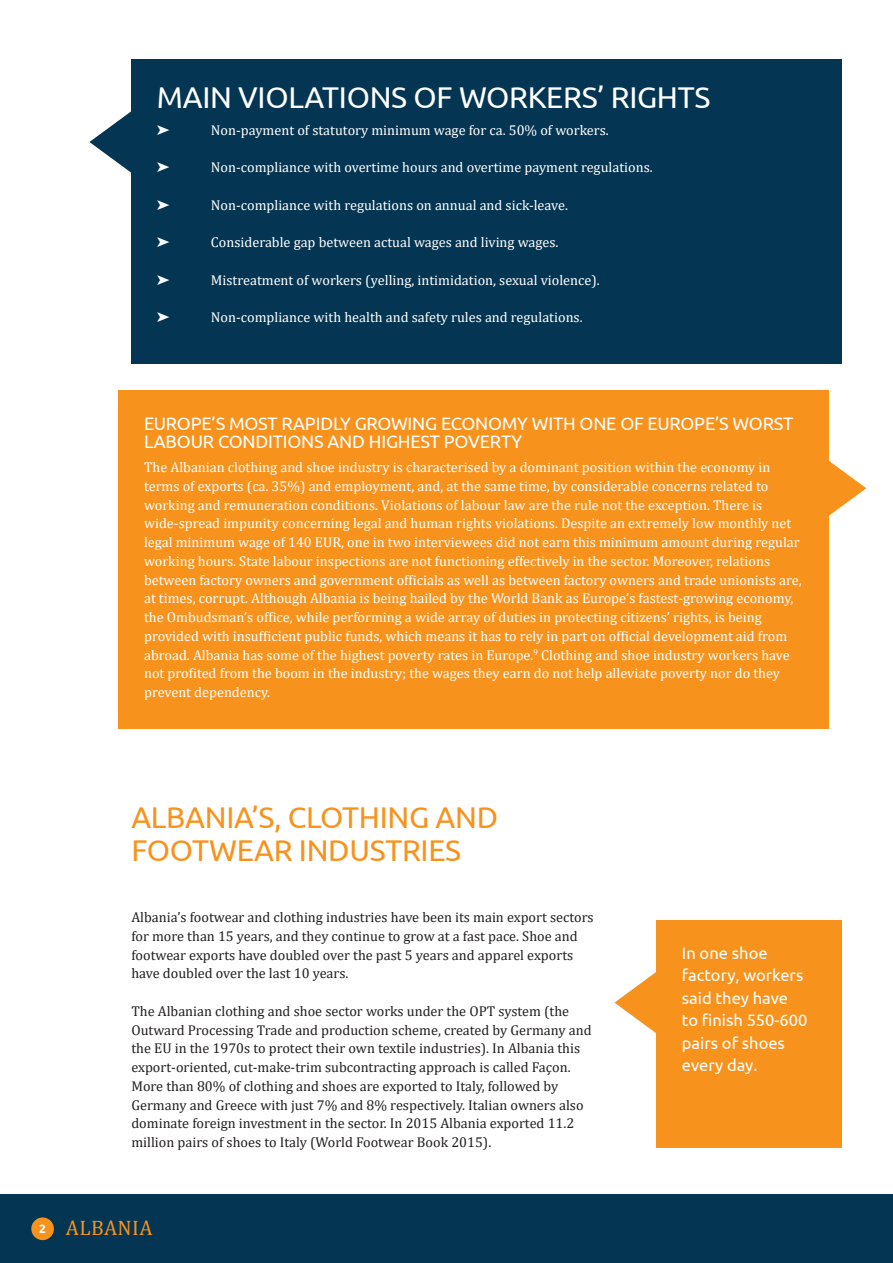
<style>
.page{position:relative;width:893px;height:1263px;background:#fff}
.page>*{position:absolute;margin:0;border:0;box-sizing:border-box;transform-origin:0 0}
._02_HEADER_20pt{font:30px/33px "Ubuntu";letter-spacing:-.01em;color:#f7931d}
._01_NUMMER_CIRKEL{font:30px "Ubuntu";letter-spacing:-.01em;color:#fff}
._06_BODY_INFO_BOXES{font:21px "Cambria";letter-spacing:.02em;color:#f7931d}
._01_NUMMER_CIRKEL-2{font:18px/18px "Ubuntu";letter-spacing:-.01em;color:#fff}
._04_QUOTE_SPEECHBUBB{font:16.5px/22.5px "Ubuntu";color:#fff}
._03_BODY_9pt{font:14.25px/18.8px "Cambria";color:#fff}
._03_BODY_9pt-2{font:14.25px/18.8px "Cambria";color:#231f20}
.s1{font-family:"Ubuntu";font-weight:700;font-size:12px;color:#fff}
</style>
<div class="page">
<div style="left:0;top:1195px;width:893px;height:68px;background:#043552"></div>
<div style="left:31px;top:1217px;width:23px;height:23px;background:#f7931d;border-radius:50%"></div>
<svg style="left:89px;top:111px;width:42px;height:62px"></svg>
<svg style="left:829px;top:461px;width:37px;height:55px"></svg>
<div style="left:131px;top:60px;width:711px;height:304px;background:#043552"></div>
<div style="left:119px;top:390px;width:710px;height:339px;background:#f7931d"></div>
<svg style="left:614px;top:972px;width:42px;height:61px"></svg>
<div style="left:656px;top:920px;width:186px;height:228px;background:#f7931d"></div>
<p class="_01_NUMMER_CIRKEL" style="left:157px;top:79px;width:555px">MAIN VIOLATIONS OF WORKERS’ RIGHTS</p>
<p class="_03_BODY_9pt" style="left:211px;top:120px;width:399px">Non-payment of statutory minimum wage for ca. 50% of workers.</p>
<p class="_03_BODY_9pt" style="left:211px;top:158px;width:443px">Non-compliance with overtime hours and overtime payment regulations.</p>
<p class="_03_BODY_9pt" style="left:211px;top:195px;width:359px">Non-compliance with regulations on annual and sick-leave.</p>
<p class="_03_BODY_9pt" style="left:211px;top:233px;width:349px">Considerable gap between actual wages and living wages.</p>
<p class="_03_BODY_9pt" style="left:211px;top:270px;width:390px">Mistreatment of workers (yelling, intimidation, sexual violence).</p>
<p class="_03_BODY_9pt" style="left:211px;top:308px;width:373px">Non-compliance with health and safety rules and regulations.</p>
<p class="_01_NUMMER_CIRKEL-2" style="left:144px;top:414px;width:651px">EUROPE’S MOST RAPIDLY GROWING ECONOMY WITH ONE OF EUROPE’S WORST<br>LABOUR CONDITIONS AND HIGHEST POVERTY</p>
<p class="_03_BODY_9pt" style="left:144px;top:458px;width:659px">The Albanian clothing and shoe industry is characterised by a dominant position within the economy in terms of exports (ca. 35%) and employment, and, at the same time, by considerable concerns related to working and remuneration conditions. Violations of labour law are the rule not the exception. There is wide-spread impunity concerning legal and human rights violations. Despite an extremely low monthly net legal minimum wage of 140 EUR, one in two interviewees did not earn this minimum amount during regular working hours. State labour inspections are not functioning effectively in the sector. Moreover, relations between factory owners and government officials as well as between factory owners and trade unionists are, at times, corrupt. Although Albania is being hailed by the World Bank as Europe’s fastest-growing economy, the Ombudsman’s office, while performing a wide array of duties in protecting citizens’ rights, is being provided with insufficient public funds, which means it has to rely in part on official development aid from abroad. Albania has some of the highest poverty rates in Europe.<sup>9</sup> Clothing and shoe industry workers have not profited from the boom in the industry; the wages they earn do not help alleviate poverty nor do they prevent dependency.</p>
<p class="_02_HEADER_20pt" style="left:131px;top:800px;width:368px">ALBANIA’S, CLOTHING AND<br>FOOTWEAR INDUSTRIES</p>
<p class="_03_BODY_9pt-2" style="left:131px;top:908px;width:464px">Albania’s footwear and clothing industries have been its main export sectors for more than 15 years, and they continue to grow at a fast pace. Shoe and footwear exports have doubled over the past 5 years and apparel exports have doubled over the last 10 years.</p>
<p class="_03_BODY_9pt-2" style="left:131px;top:1001px;width:462px">The Albanian clothing and shoe sector works under the OPT system (the Outward Processing Trade and production scheme, created by Germany and the EU in the 1970s to protect their own textile industries). In Albania this export-oriented, cut-make-trim subcontracting approach is called Façon.<br>More than 80% of clothing and shoes are exported to Italy, followed by Germany and Greece with just 7% and 8% respectively. Italian owners also dominate foreign investment in the sector. In 2015 Albania exported 11.2 million pairs of shoes to Italy (World Footwear Book 2015).</p>
<p class="_06_BODY_INFO_BOXES" style="left:39px;top:1215px;width:115px"><span class="s1">2</span> ALBANIA</p>
<p class="_04_QUOTE_SPEECHBUBB" style="left:682px;top:941px;width:127px">In one shoe factory, workers said they have to finish 550-600 pairs of shoes every day.</p>
</div>
